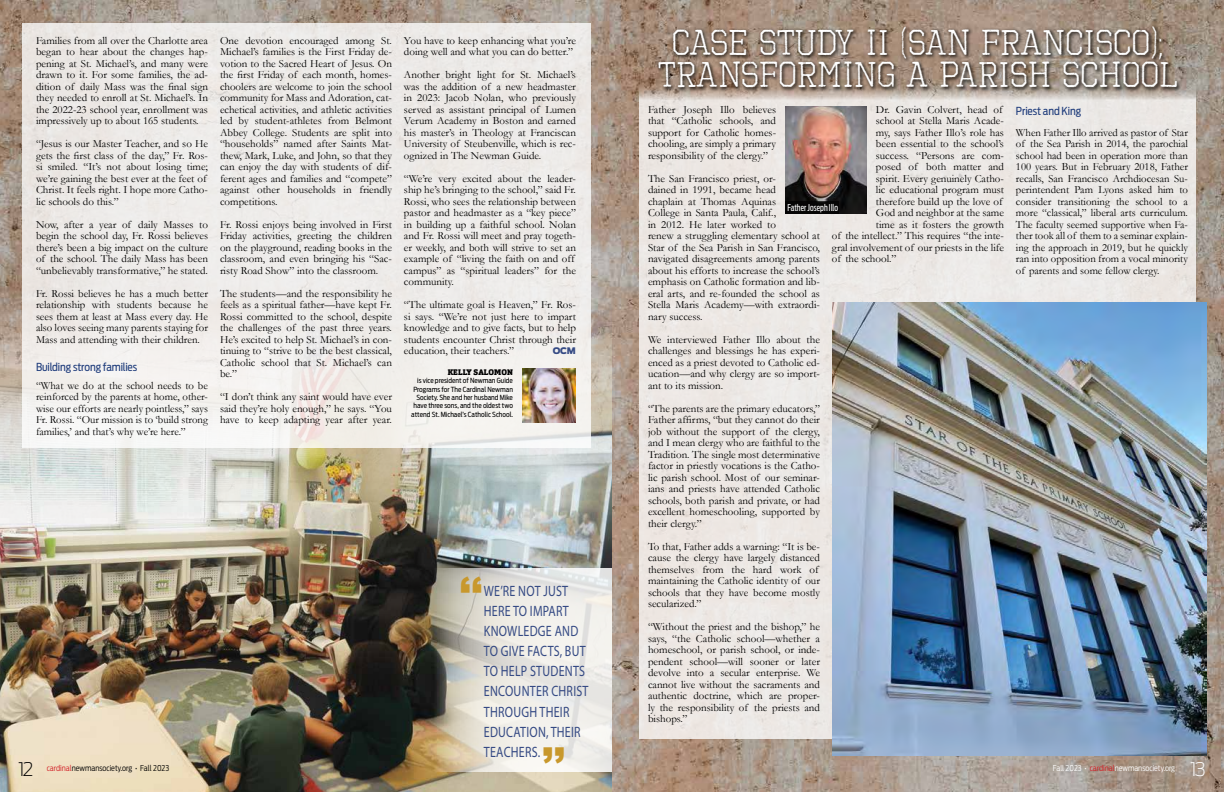
<style>
.page{position:relative;width:1224px;height:792px;background:#fff}
.page>*{position:absolute;margin:0;border:0;box-sizing:border-box;transform-origin:0 0}
.t1{font:700 48px "Antenna";color:#c8982c}
.t2{font:36px/32px "Octin Vintage B Rg";color:#fff;text-align:center;scale:.96 1}
.t3{font:200 18.6px "Antenna";color:#000}
.t4{font:200 18.6px "Antenna";color:#fff}
.t5{font:15px/20.1px "Myriad Pro";letter-spacing:.02em;color:#354a84;scale:.8 1}
.t6{font:11px/11.5px "Garamond";color:#000;text-align:justify}
.t7{font:11px "Antenna Cond";letter-spacing:-.015em;color:#203d7c}
.t8{font:9.3px "Antenna Extra Cond";letter-spacing:.005em;color:#fff}
.t9{font:900 9px "Antenna";color:#354a84}
.t10{font:300 8px "Antenna Cond";color:#000}
.t11{font:300 8px "Antenna Cond";color:#fff}
.t12{font:900 8px "Orgon Slab";letter-spacing:.005em;color:#000}
.t13{font:7px/8.4px "Antenna Cond";color:#000;text-align:right}
.s1{color:#d32027}
</style>
<div class="page">
<img style="left:0;top:0;width:1224px;height:792px">
<img style="left:0;top:306px;width:612px;height:486px">
<div style="left:22px;top:23px;width:568px;height:424px;background:#eeece9"></div>
<img style="left:522px;top:369px;width:54px;height:54px">
<svg style="left:435px;top:569px;width:177px;height:203px"></svg>
<div style="left:640px;top:82px;width:556px;height:656px;background:#ece8e4"></div>
<div style="left:656px;top:24px;width:526px;height:69px;background:#000;opacity:.75"></div>
<img style="left:785px;top:107px;width:82px;height:107px">
<div style="left:785px;top:202px;width:54px;height:12px;background:#000"></div>
<img style="left:832px;top:303px;width:374px;height:453px">
<h2 class="t2" style="left:658px;top:26px;width:544px">CASE STUDY II (SAN FRANCISCO);<br>TRANSFORMING A PARISH SCHOOL</h2>
<p class="t6" style="left:404px;top:34px;width:173px">You have to keep enhancing what you’re doing well and what you can do better.”</p>
<p class="t6" style="left:404px;top:69px;width:174px">Another bright light for St. Michael’s was the addition of a new headmaster in 2023: Jacob Nolan, who previously served as assistant principal of Lumen Verum Academy in Boston and earned his master’s in Theology at Franciscan University of Steubenville, which is rec&shy;ognized in The Newman Guide.</p>
<p class="t6" style="left:404px;top:172px;width:174px;text-align:left">“We’re very excited about the leader&shy;ship he’s bringing to the school,” said Fr.<br>Rossi, who sees the relationship between pastor and headmaster as a “key piece” in building up a faithful school. Nolan and Fr. Rossi will meet and pray togeth&shy;er weekly, and both will strive to set an example of “living the faith on and off campus” as “spiritual leaders” for the community.</p>
<p class="t6" style="left:404px;top:299px;width:174px">“The ultimate goal is Heaven,” Fr. Ros&shy;si says. “We’re not just here to impart knowledge and to give facts, but to help students encounter Christ through their education, their teachers.”</p>
<p class="t6" style="left:220px;top:35px;width:174px">One devotion encouraged among St.<br>Michael’s families is the First Friday de&shy;votion to the Sacred Heart of Jesus. On the first Friday of each month, homes&shy;choolers are welcome to join the school community for Mass and Adoration, cat&shy;echetical activities, and athletic activities led by student-athletes from Belmont Abbey College. Students are split into “households” named after Saints Mat&shy;thew, Mark, Luke, and John, so that they can enjoy the day with students of dif&shy;ferent ages and families and “compete” against other households in friendly competitions.</p>
<p class="t6" style="left:220px;top:219px;width:174px">Fr. Rossi enjoys being involved in First Friday activities, greeting the children on the playground, reading books in the classroom, and even bringing his “Sac&shy;risty Road Show” into the classroom.</p>
<p class="t6" style="left:220px;top:287px;width:174px">The students—and the responsibility he feels as a spiritual father—have kept Fr.<br>Rossi committed to the school, despite the challenges of the past three years.<br>He’s excited to help St. Michael’s in con&shy;tinuing to “strive to be the best classical, Catholic school that St. Michael’s can be.”</p>
<p class="t6" style="left:220px;top:391px;width:174px">“I don’t think any saint would have ever said they’re holy enough,” he says. “You have to keep adapting year after year.</p>
<p class="t6" style="left:36px;top:35px;width:174px">Families from all over the Charlotte area began to hear about the changes hap&shy;pening at St. Michael’s, and many were drawn to it. For some families, the ad&shy;dition of daily Mass was the final sign they needed to enroll at St. Michael’s. In the 2022-23 school year, enrollment was impressively up to about 165 students.</p>
<p class="t6" style="left:36px;top:138px;width:174px;text-align:left">“Jesus is our Master Teacher, and so He gets the first class of the day,” Fr. Ros&shy;si smiled. “It’s not about losing time; we’re gaining the best ever at the feet of Christ. It feels right. I hope more Catho&shy;lic schools do this.”</p>
<p class="t6" style="left:36px;top:219px;width:174px">Now, after a year of daily Masses to begin the school day, Fr. Rossi believes there’s been a big impact on the culture of the school. The daily Mass has been “unbelievably transformative,” he stated.</p>
<p class="t6" style="left:36px;top:288px;width:174px">Fr. Rossi believes he has a much better relationship with students because he sees them at least at Mass every day. He also loves seeing many parents staying for Mass and attending with their children.</p>
<p class="t7" style="left:36px;top:360px;width:103px">Building strong families</p>
<p class="t6" style="left:36px;top:380px;width:174px">“What we do at the school needs to be reinforced by the parents at home, other&shy;wise our efforts are nearly pointless,” says Fr. Rossi. “Our mission is to ‘build strong families,’ and that’s why we’re here.”</p>
<p class="t6" style="left:876px;top:103px;width:128px">Dr. Gavin Colvert, head of</p>
<p class="t6" style="left:876px;top:115px;width:130px">school at Stella Maris Acade-</p>
<p class="t6" style="left:876px;top:126px;width:130px">my, says Father Illo’s role has</p>
<p class="t6" style="left:876px;top:138px;width:130px">been essential to the school’s</p>
<p class="t6" style="left:876px;top:149px;width:130px">success. “Persons are com-</p>
<p class="t6" style="left:876px;top:161px;width:130px">posed of both matter and</p>
<p class="t6" style="left:876px;top:172px;width:130px">spirit. Every genuinely Catho-</p>
<p class="t6" style="left:876px;top:184px;width:130px">lic educational program must</p>
<p class="t6" style="left:876px;top:195px;width:128px">therefore build up the love of</p>
<p class="t6" style="left:876px;top:207px;width:130px">God and neighbor at the same</p>
<p class="t6" style="left:876px;top:218px;width:130px">time as it fosters the growth</p>
<p class="t6" style="left:832px;top:230px;width:174px">of the intellect.” This requires “the inte-</p>
<p class="t6" style="left:832px;top:241px;width:174px">gral involvement of our priests in the life</p>
<p class="t6" style="left:832px;top:253px;width:66px">of the school.”</p>
<p class="t6" style="left:648px;top:104px;width:130px">Father Joseph Illo believes that “Catholic schools, and support for Catholic homes&shy;chooling, are simply a primary responsibility of the clergy.”</p>
<p class="t6" style="left:648px;top:173px;width:174px;text-align:left">The San Francisco priest, or-<br>dained in 1991, became head<br>chaplain at Thomas Aquinas<br>College in Santa Paula, Calif.,<br>in 2012. He later worked to<br>renew a struggling elementary school at Star of the Sea Parish in San Francisco, navigated disagreements among parents about his efforts to increase the school’s emphasis on Catholic formation and lib&shy;eral arts, and re-founded the school as Stella Maris Academy—with extraordi&shy;nary success.</p>
<p class="t6" style="left:648px;top:333px;width:174px">We interviewed Father Illo about the challenges and blessings he has experi&shy;enced as a priest devoted to Catholic ed&shy;ucation—and why clergy are so import&shy;ant to its mission.</p>
<p class="t6" style="left:648px;top:402px;width:174px">“The parents are the primary educators,” Father affirms, “but they cannot do their job without the support of the clergy, and I mean clergy who are faithful to the Tradition. The single most determinative factor in priestly vocations is the Catho&shy;lic parish school. Most of our seminar&shy;ians and priests have attended Catholic schools, both parish and private, or had excellent homeschooling, supported by their clergy.”</p>
<p class="t6" style="left:648px;top:540px;width:174px;text-align:left">To that, Father adds a warning: “It is be&shy;cause the clergy have largely distanced themselves from the hard work of maintaining the Catholic identity of our schools that they have become mostly secularized.”</p>
<p class="t6" style="left:648px;top:621px;width:174px">“Without the priest and the bishop,” he says, “the Catholic school—whether a homeschool, or parish school, or inde&shy;pendent school—will sooner or later devolve into a secular enterprise. We cannot live without the sacraments and authentic doctrine, which are proper&shy;ly the responsibility of the priests and bishops.”</p>
<p class="t7" style="left:1016px;top:105px;width:67px">Priest and King</p>
<p class="t6" style="left:1016px;top:127px;width:174px">When Father Illo arrived as pastor of Star of the Sea Parish in 2014, the parochial school had been in operation more than 100 years. But in February 2018, Father recalls, San Francisco Archdiocesan Su&shy;perintendent Pam Lyons asked him to consider transitioning the school to a more “classical,” liberal arts curriculum.<br>The faculty seemed supportive when Fa&shy;ther took all of them to a seminar explain&shy;ing the approach in 2019, but he quickly ran into opposition from a vocal minority of parents and some fellow clergy.</p>
<p class="t8" style="left:787px;top:203px;width:52px">Father Joseph Illo</p>
<p class="t9" style="left:553px;top:345px;width:25px">OCM</p>
<p class="t12" style="left:448px;top:367px;width:67px">KELLY SALOMON</p>
<p class="t13" style="left:411px;top:376px;width:103px">is vice president of Newman Guide Programs for The Cardinal Newman Society. She and her husband Mike have three sons, and the oldest two attend St. Michael’s Catholic School.</p>
<h1 class="t1" style="left:458px;top:566px;width:27px">“</h1>
<h3 class="t5" style="left:484px;top:581px;width:132px">WE’RE NOT JUST<br>HERE TO IMPART<br>KNOWLEDGE AND<br>TO GIVE FACTS, BUT<br>TO HELP STUDENTS<br>ENCOUNTER CHRIST<br>THROUGH THEIR<br>EDUCATION, THEIR<br>TEACHERS.</h3>
<h1 class="t1" style="left:567px;top:775px;width:27px;rotate:-180deg">“</h1>
<h3 class="t3" style="left:18px;top:758px;width:17px">12</h3>
<p class="t10" style="left:47px;top:764px;width:124px"><span class="s1">cardinal</span>newmansociety.org • Fall 2023</p>
<p class="t11" style="left:1053px;top:764px;width:124px">Fall 2023 • <span class="s1">cardinal</span>newmansociety.org</p>
<h3 class="t4" style="left:1190px;top:758px;width:17px">13</h3>
</div>
